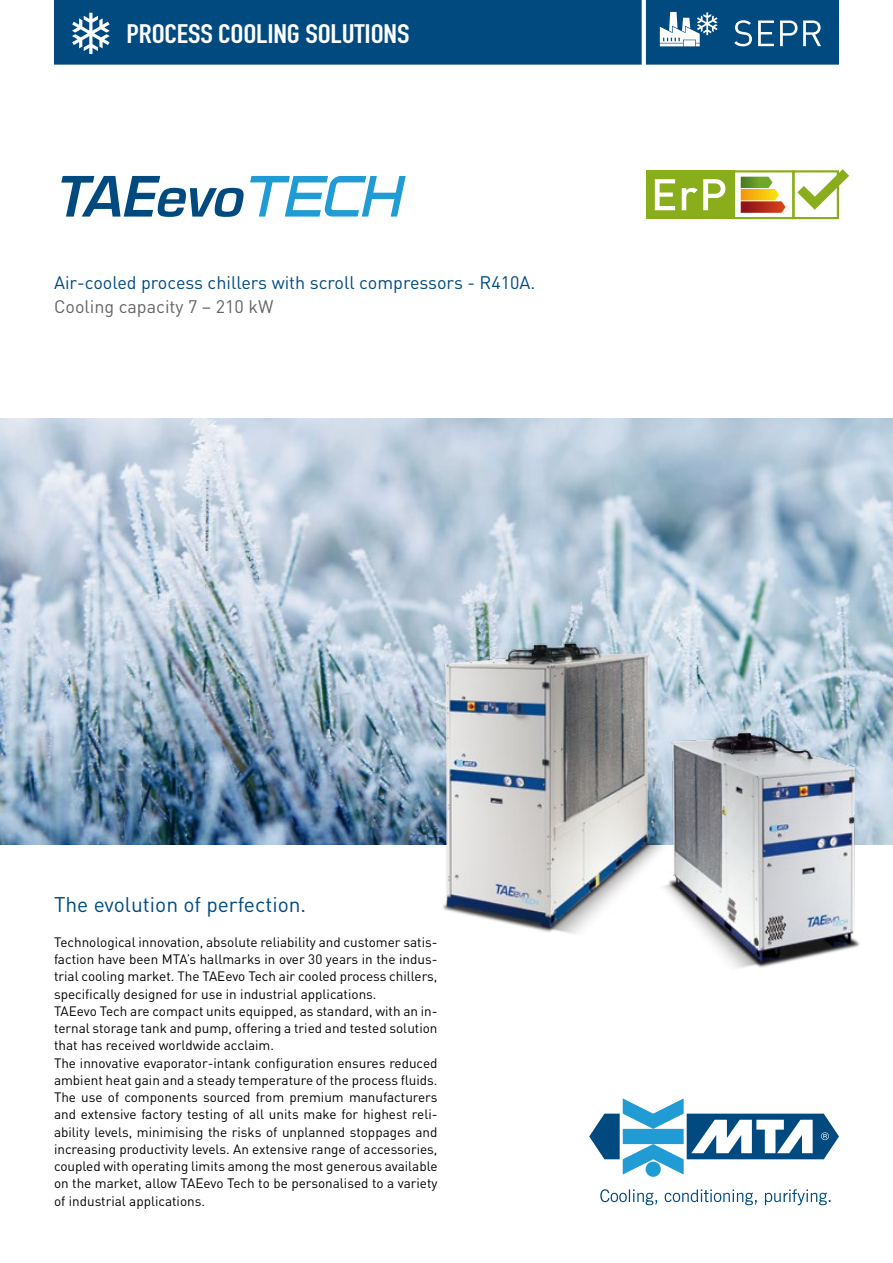
<style>
.page{position:relative;width:893px;height:1263px;background:#fff}
.page>*{position:absolute;margin:0;border:0;box-sizing:border-box;transform-origin:0 0}
.t1{font:italic 54.15px "Square 721 Dm Normal";color:#004a80}
.t2{font:26.4px "DIN Engschrift Alternate";letter-spacing:-.005em;color:#fff;scale:1.16 1}
.t3{font:21px "DIN Pro";color:#004a80}
.t4{font:18px "DIN Pro";color:#004a80}
.t5{font:18px "DIN Pro";color:#646567}
.t6{font:13.5px/17.2px "DIN Pro";color:#000}
</style>
<div class="page">
<img style="left:0;top:419px;width:893px;height:425px">
<svg style="left:589px;top:1098px;width:250px;height:79px"></svg>
<svg style="left:600px;top:1189px;width:230px;height:16px"></svg>
<svg style="left:250px;top:176px;width:156px;height:41px"></svg>
<img style="left:384px;top:591px;width:308px;height:343px">
<img style="left:624px;top:708px;width:269px;height:260px">
<svg style="left:54px;top:0;width:785px;height:65px;background:#0e5487"></svg>
<div style="left:646px;top:170px;width:88px;height:49px;background:#8aae1b"></div>
<svg style="left:655px;top:179px;width:70px;height:31px"></svg>
<svg style="left:732px;top:169px;width:117px;height:51px"></svg>
<h2 class="t2" style="left:127px;top:18px;width:245px">PROCESS COOLING SOLUTIONS</h2>
<h1 class="t1" style="left:54px;top:163px;width:203px">TAEevo</h1>
<h3 class="t4" style="left:54px;top:270px;width:483px">Air-cooled process chillers with scroll compressors - R410A.</h3>
<h3 class="t5" style="left:54px;top:294px;width:221px">Cooling capacity 7 – 210 kW</h3>
<h3 class="t3" style="left:54px;top:890px;width:254px">The evolution of perfection.</h3>
<p class="t6" style="left:54px;top:933px;width:385px">Technological innovation, absolute reliability and customer satis&shy;faction have been MTA’s hallmarks in over 30 years in the indus&shy;trial cooling market. The TAEevo Tech air cooled process chillers, specifically designed for use in industrial applications.<br>TAEevo Tech are compact units equipped, as standard, with an in&shy;ternal storage tank and pump, offering a tried and tested solution that has received worldwide acclaim.<br>The innovative evaporator-intank configuration ensures reduced ambient heat gain and a steady temperature of the process fluids.<br>The use of components sourced from premium manufacturers and extensive factory testing of all units make for highest reli&shy;ability levels, minimising the risks of unplanned stoppages and increasing productivity levels. An extensive range of accessories, coupled with operating limits among the most generous available on the market, allow TAEevo Tech to be personalised to a variety of industrial applications.</p>
</div>
